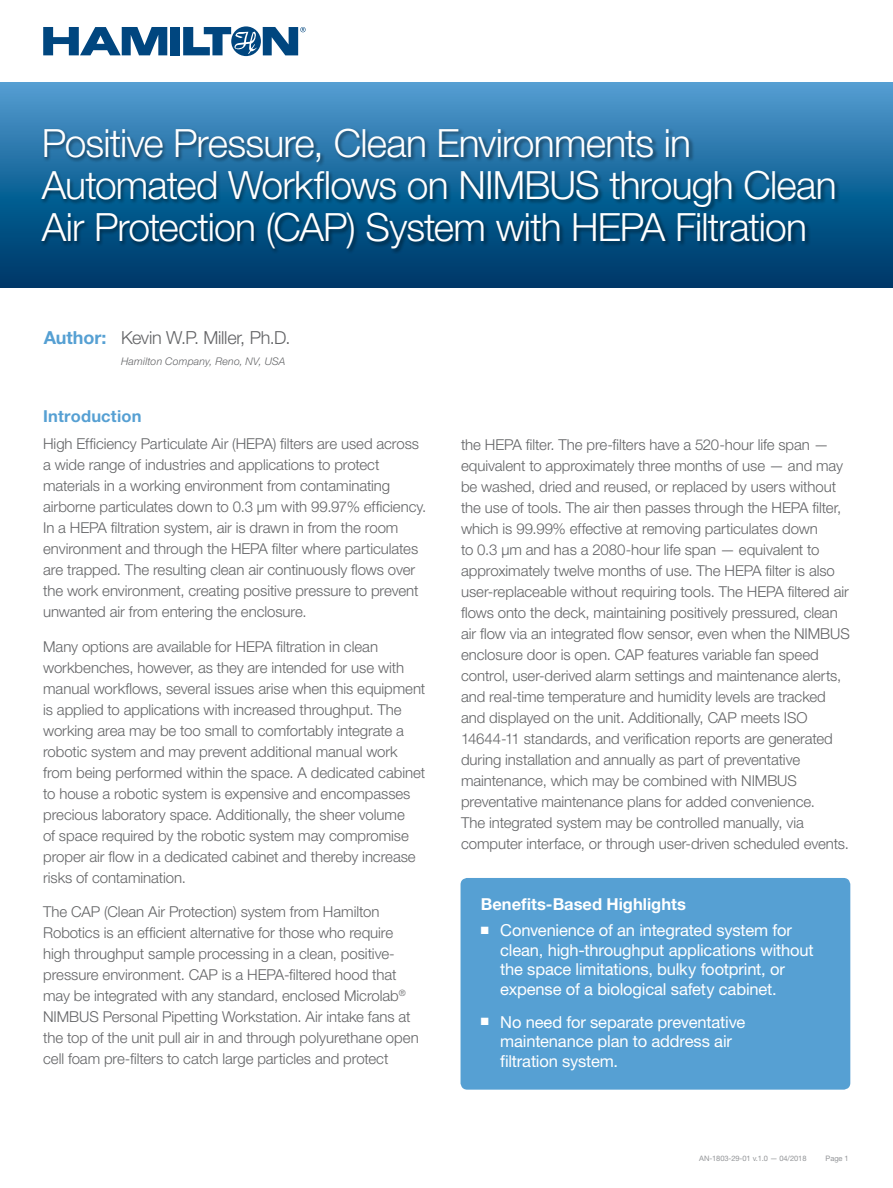
<style>
.page{position:relative;width:893px;height:1188px;background:#fff}
.page>*{position:absolute;margin:0;border:0;box-sizing:border-box;transform-origin:0 0}
.t1{font:300 39px/42px "Helvetica Neue LT Pro";letter-spacing:-.02em;color:#fff}
.t2{font:300 18px "Helvetica Neue LT Pro";letter-spacing:-.02em;color:#636466}
.t3{font:16.5px/19.5px "Helvetica Neue LT Pro";letter-spacing:-.01em;color:#fff}
.t4{font:700 16.5px "Helvetica Neue LT Pro";color:#fff}
.t5{font:700 16.5px "Helvetica Neue LT Pro";letter-spacing:.01em;color:#56a0d3}
.t6{font:300 15px/21px "Helvetica Neue LT Pro";letter-spacing:-.005em;color:#636466}
.t7{font:italic 300 10.5px "Helvetica Neue LT Pro";letter-spacing:.015em;color:#636466}
.t8{font:7.5px "Helvetica Neue LT Pro";letter-spacing:-.01em;color:#939598}
.s1{font-weight:700;color:#56a0d3}
</style>
<div class="page">
<div style="left:460px;top:878px;width:390px;height:212px;background:#56a0d3;border-radius:7px"></div>
<div style="left:170px;top:27px;width:10px;height:28px;background:#00467f"></div>
<svg style="left:43px;top:27px;width:124px;height:28px"></svg>
<svg style="left:183px;top:26px;width:123px;height:30px"></svg>
<svg style="left:0;top:82px;width:893px;height:206px"></svg>
<div style="left:41px;top:127px;width:799px;height:127px;background:#000;opacity:.46"></div>
<h1 class="t1" style="left:42px;top:121px;width:796px">Positive Pressure, Clean Environments in<br>Automated Workflows on NIMBUS through Clean<br>Air Protection (CAP) System with HEPA Filtration</h1>
<p class="t2" style="left:44px;top:326px;width:248px"><span class="s1">Author:</span> Kevin W.P. Miller, Ph.D.</p>
<p class="t7" style="left:121px;top:355px;width:166px">Hamilton Company, Reno, NV, USA</p>
<p class="t5" style="left:43px;top:405px;width:100px">Introduction</p>
<p class="t6" style="left:43px;top:433px;width:385px">High Efficiency Particulate Air (HEPA) filters are used across a wide range of industries and applications to protect materials in a working environment from contaminating airborne particulates down to 0.3 µm with 99.97% efficiency.<br>In a HEPA filtration system, air is drawn in from the room environment and through the HEPA filter where particulates are trapped. The resulting clean air continuously flows over the work environment, creating positive pressure to prevent unwanted air from entering the enclosure.</p>
<p class="t6" style="left:43px;top:636px;width:384px">Many options are available for HEPA filtration in clean workbenches, however, as they are intended for use with manual workflows, several issues arise when this equipment is applied to applications with increased throughput. The working area may be too small to comfortably integrate a robotic system and may prevent additional manual work from being performed within the space. A dedicated cabinet to house a robotic system is expensive and encompasses precious laboratory space. Additionally, the sheer volume<br>of space required by the robotic system may compromise proper air flow in a dedicated cabinet and thereby increase risks of contamination.</p>
<p class="t6" style="left:43px;top:901px;width:377px">The CAP (Clean Air Protection) system from Hamilton Robotics is an efficient alternative for those who require high throughput sample processing in a clean, positive&shy;pressure environment. CAP is a HEPA-filtered hood that may be integrated with any standard, enclosed Microlab<sup>® </sup>NIMBUS Personal Pipetting Workstation. Air intake fans at the top of the unit pull air in and through polyurethane open cell foam pre-filters to catch large particles and protect</p>
<p class="t6" style="left:461px;top:434px;width:390px">the HEPA filter. The pre-filters have a 520-hour life span — equivalent to approximately three months of use — and may be washed, dried and reused, or replaced by users without the use of tools. The air then passes through the HEPA filter, which is 99.99% effective at removing particulates down<br>to 0.3 µm and has a 2080-hour life span — equivalent to approximately twelve months of use. The HEPA filter is also user-replaceable without requiring tools. The HEPA filtered air flows onto the deck, maintaining positively pressured, clean air flow via an integrated flow sensor, even when the NIMBUS enclosure door is open. CAP features variable fan speed control, user-derived alarm settings and maintenance alerts, and real-time temperature and humidity levels are tracked and displayed on the unit. Additionally, CAP meets ISO 14644-11 standards, and verification reports are generated during installation and annually as part of preventative maintenance, which may be combined with NIMBUS preventative maintenance plans for added convenience.<br>The integrated system may be controlled manually, via computer interface, or through user-driven scheduled events.</p>
<p class="t4" style="left:481px;top:894px;width:207px">Benefits-Based Highlights</p>
<p class="t3" style="left:500px;top:920px;width:315px;text-indent:-19px">■ Convenience of an integrated system for clean, high-throughput applications without the space limitations, bulky footprint, or expense of a biological safety cabinet.</p>
<p class="t3" style="left:500px;top:1012px;width:247px;text-indent:-19px">■ No need for separate preventative maintenance plan to address air filtration system.</p>
<p class="t8" style="left:699px;top:1154px;width:109px">AN-1803-29-01 v.1.0 — 04/2018</p>
<p class="t8" style="left:826px;top:1154px;width:25px">Page 1</p>
</div>
